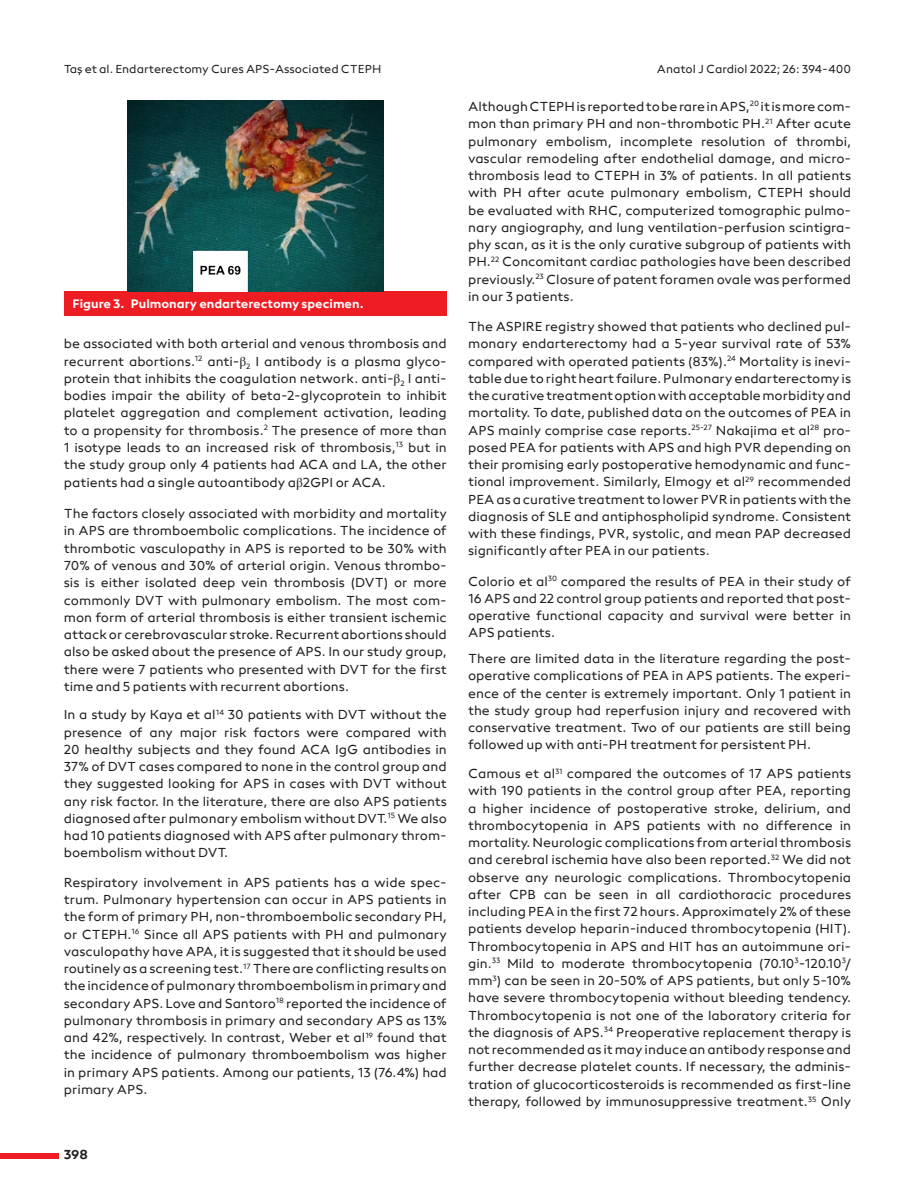
<style>
.page{position:relative;width:915px;height:1191px;background:#fff}
.page>*{position:absolute;margin:0;border:0;box-sizing:border-box;transform-origin:0 0}
.t1{font:13.5px/17.2px "neue Radial A Regular";color:#231f20;text-align:justify}
.t2{font:13.5px "neue Radial A Bold";color:#231f20}
.t3{font:12.75px "neue Radial A Bold";color:#fff}
.t4{font:12px "neue Radial A Regular";color:#231f20}
.s1{font-family:"STIX General"}
</style>
<div class="page">
<div style="left:0;top:1152px;width:58px;height:6px;background:#ee1d23"></div>
<div style="left:64px;top:291px;width:382px;height:25px;background:#ee1d23"></div>
<img style="left:128px;top:101px;width:255px;height:190px">
<p class="t4" style="left:64px;top:61px;width:319px">Taş et al. Endarterectomy Cures APS-Associated CTEPH</p>
<p class="t4" style="left:656px;top:61px;width:196px">Anatol J Cardiol 2022; 26: 394-400</p>
<p class="t3" style="left:72px;top:296px;width:292px">Figure 3. Pulmonary endarterectomy specimen.</p>
<p class="t1" style="left:64px;top:335px;width:384px">be associated with both arterial and venous thrombosis and recurrent abortions.<sup>12</sup> anti-<span class="s1">β</span><sub>2</sub> I antibody is a plasma glyco&shy;protein that inhibits the coagulation network. anti-<span class="s1">β</span><sub>2</sub> I anti&shy;bodies impair the ability of beta-2-glycoprotein to inhibit platelet aggregation and complement activation, leading to a propensity for thrombosis.<sup>2</sup> The presence of more than 1 isotype leads to an increased risk of thrombosis,<sup>13</sup> but in the study group only 4 patients had ACA and LA, the other patients had a single autoantibody a<span class="s1">β</span>2GPI or ACA.</p>
<p class="t1" style="left:64px;top:505px;width:384px">The factors closely associated with morbidity and mortality in APS are thromboembolic complications. The incidence of thrombotic vasculopathy in APS is reported to be 30% with 70% of venous and 30% of arterial origin. Venous thrombo&shy;sis is either isolated deep vein thrombosis (DVT) or more commonly DVT with pulmonary embolism. The most com&shy;mon form of arterial thrombosis is either transient ischemic attack or cerebrovascular stroke. Recurrent abortions should also be asked about the presence of APS. In our study group, there were 7 patients who presented with DVT for the first time and 5 patients with recurrent abortions.</p>
<p class="t1" style="left:64px;top:706px;width:384px">In a study by Kaya et al<sup>14</sup> 30 patients with DVT without the presence of any major risk factors were compared with 20 healthy subjects and they found ACA IgG antibodies in 37% of DVT cases compared to none in the control group and they suggested looking for APS in cases with DVT without any risk factor. In the literature, there are also APS patients diagnosed after pulmonary embolism without DVT.<sup>15</sup> We also had 10 patients diagnosed with APS after pulmonary throm&shy;boembolism without DVT.</p>
<p class="t1" style="left:64px;top:873px;width:384px">Respiratory involvement in APS patients has a wide spec&shy;trum. Pulmonary hypertension can occur in APS patients in the form of primary PH, non-thromboembolic secondary PH, or CTEPH.<sup>16</sup> Since all APS patients with PH and pulmonary vasculopathy have APA, it is suggested that it should be used routinely as a screening test.<sup>17</sup> There are conflicting results on the incidence of pulmonary thromboembolism in primary and secondary APS. Love and Santoro<sup>18</sup> reported the incidence of pulmonary thrombosis in primary and secondary APS as 13% and 42%, respectively. In contrast, Weber et al<sup>19</sup> found that the incidence of pulmonary thromboembolism was higher in primary APS patients. Among our patients, 13 (76.4%) had primary APS.</p>
<p class="t2" style="left:64px;top:1146px;width:25px">398</p>
<p class="t1" style="left:468px;top:98px;width:384px">Although CTEPH is reported to be rare in APS,<sup>20</sup> it is more com&shy;mon than primary PH and non-thrombotic PH.<sup>21</sup> After acute pulmonary embolism, incomplete resolution of thrombi, vascular remodeling after endothelial damage, and micro&shy;thrombosis lead to CTEPH in 3% of patients. In all patients with PH after acute pulmonary embolism, CTEPH should be evaluated with RHC, computerized tomographic pulmo&shy;nary angiography, and lung ventilation-perfusion scintigra&shy;phy scan, as it is the only curative subgroup of patients with PH.<sup>22</sup> Concomitant cardiac pathologies have been described previously.<sup>23</sup> Closure of patent foramen ovale was performed in our 3 patients.</p>
<p class="t1" style="left:468px;top:318px;width:384px">The ASPIRE registry showed that patients who declined pul&shy;monary endarterectomy had a 5-year survival rate of 53% compared with operated patients (83%).<sup>24</sup> Mortality is inevi&shy;table due to right heart failure. Pulmonary endarterectomy is the curative treatment option with acceptable morbidity and mortality. To date, published data on the outcomes of PEA in APS mainly comprise case reports.<sup>25-27</sup> Nakajima et al<sup>28</sup> pro&shy;posed PEA for patients with APS and high PVR depending on their promising early postoperative hemodynamic and func&shy;tional improvement. Similarly, Elmogy et al<sup>29</sup> recommended PEA as a curative treatment to lower PVR in patients with the diagnosis of SLE and antiphospholipid syndrome. Consistent with these findings, PVR, systolic, and mean PAP decreased significantly after PEA in our patients.</p>
<p class="t1" style="left:468px;top:572px;width:384px">Colorio et al<sup>30</sup> compared the results of PEA in their study of 16 APS and 22 control group patients and reported that post&shy;operative functional capacity and survival were better in APS patients.</p>
<p class="t1" style="left:468px;top:650px;width:384px">There are limited data in the literature regarding the post&shy;operative complications of PEA in APS patients. The experi&shy;ence of the center is extremely important. Only 1 patient in the study group had reperfusion injury and recovered with conservative treatment. Two of our patients are still being followed up with anti-PH treatment for persistent PH.</p>
<p class="t1" style="left:468px;top:765px;width:384px">Camous et al<sup>31</sup> compared the outcomes of 17 APS patients with 190 patients in the control group after PEA, reporting a higher incidence of postoperative stroke, delirium, and thrombocytopenia in APS patients with no difference in mortality. Neurologic complications from arterial thrombosis and cerebral ischemia have also been reported.<sup>32</sup> We did not observe any neurologic complications. Thrombocytopenia after CPB can be seen in all cardiothoracic procedures including PEA in the first 72 hours. Approximately 2% of these patients develop heparin-induced thrombocytopenia (HIT).<br>Thrombocytopenia in APS and HIT has an autoimmune ori&shy;gin.<sup>33</sup> Mild to moderate thrombocytopenia (70.10<sup>3</sup>-120.10<sup>3</sup>/ mm<sup>3</sup>) can be seen in 20-50% of APS patients, but only 5-10% have severe thrombocytopenia without bleeding tendency.<br>Thrombocytopenia is not one of the laboratory criteria for the diagnosis of APS.<sup>34</sup> Preoperative replacement therapy is not recommended as it may induce an antibody response and further decrease platelet counts. If necessary, the adminis&shy;tration of glucocorticosteroids is recommended as first-line therapy, followed by immunosuppressive treatment.<sup>35</sup> Only</p>
</div>
